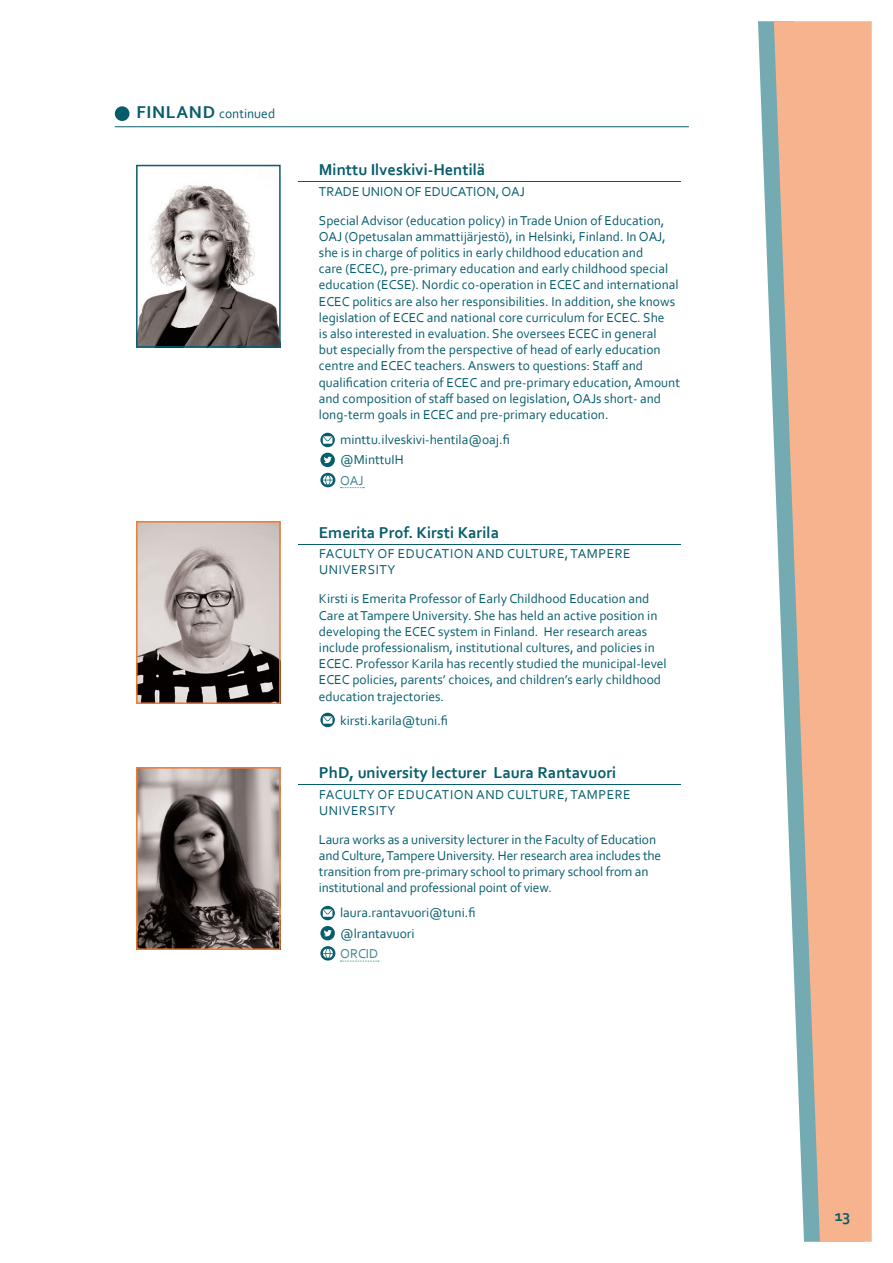
<style>
.page{position:relative;width:893px;height:1263px;background:#fff}
.page>*{position:absolute;margin:0;border:0;box-sizing:border-box;transform-origin:0 0}
.t1{font:700 16.5px "Corbel";color:#085d6d}
.t2{font:13.5px/16.2px "Corbel";color:#085d6d}
.t3{font:13.5px/16.2px "Corbel";letter-spacing:.04em;color:#085d6d}
.t4{font:13.5px "Corbel";color:#3f848f}
.s1{font-weight:700;font-size:18px}
</style>
<div class="page">
<svg style="left:758px;top:21px;width:16px;height:423px"></svg>
<svg style="left:774px;top:21px;width:98px;height:1221px;background:#e6b99d"></svg>
<div style="left:115px;top:106px;width:14px;height:15px;background:#085d6d;border-radius:50%"></div>
<hr style="left:298px;top:182px;width:382px;height:1px;background:#085d6d">
<svg style="left:341px;top:487px;width:23px;height:1px"></svg>
<hr style="left:298px;top:544px;width:382px;height:1px;background:#085d6d">
<hr style="left:298px;top:785px;width:382px;height:1px;background:#085d6d">
<svg style="left:341px;top:961px;width:38px;height:1px"></svg>
<img style="left:139px;top:524px;width:139px;height:177px">
<img style="left:139px;top:185px;width:139px;height:160px">
<img style="left:139px;top:770px;width:139px;height:177px">
<svg style="left:320px;top:906px;width:15px;height:14px"></svg>
<svg style="left:323px;top:909px;width:9px;height:8px"></svg>
<svg style="left:320px;top:713px;width:15px;height:14px"></svg>
<svg style="left:323px;top:716px;width:9px;height:8px"></svg>
<svg style="left:320px;top:433px;width:15px;height:14px"></svg>
<svg style="left:323px;top:436px;width:9px;height:8px"></svg>
<div style="left:136px;top:521px;width:145px;height:183px;border:2px solid #f37a34"></div>
<div style="left:136px;top:165px;width:145px;height:183px;border:2px solid #095e6e"></div>
<div style="left:136px;top:767px;width:145px;height:183px;border:2px solid #f37a34"></div>
<hr style="left:115px;top:126px;width:574px;height:1px;background:#085d6d">
<div style="left:320px;top:926px;width:15px;height:14px;background:#085d6d;border-radius:50%"></div>
<svg style="left:324px;top:930px;width:8px;height:7px"></svg>
<div style="left:320px;top:453px;width:15px;height:14px;background:#085d6d;border-radius:50%"></div>
<svg style="left:324px;top:457px;width:8px;height:6px"></svg>
<div style="left:320px;top:946px;width:15px;height:14px;background:#085d6d;border-radius:50%"></div>
<svg style="left:323px;top:949px;width:10px;height:9px"></svg>
<div style="left:320px;top:473px;width:15px;height:14px;background:#085d6d;border-radius:50%"></div>
<svg style="left:323px;top:475px;width:10px;height:10px"></svg>
<p class="t2" style="left:136px;top:105px;width:140px"><span class="s1">FINLAND</span> continued</p>
<p class="t1" style="left:319px;top:160px;width:168px">Minttu Ilveskivi-Hentilä</p>
<p class="t2" style="left:319px;top:176px;width:347px;line-height:29px">TRADE UNION OF EDUCATION, OAJ<br>Special Advisor (education policy) in Trade Union of Education,</p>
<p class="t2" style="left:319px;top:228px;width:363px">OAJ (Opetusalan ammattijärjestö), in Helsinki, Finland. In OAJ, she is in charge of politics in early childhood education and<br>care (ECEC), pre-primary education and early childhood special education (ECSE). Nordic co-operation in ECEC and international ECEC politics are also her responsibilities. In addition, she knows legislation of ECEC and national core curriculum for ECEC. She<br>is also interested in evaluation. She oversees ECEC in general<br>but especially from the perspective of head of early education centre and ECEC teachers. Answers to questions: Staff and qualification criteria of ECEC and pre-primary education, Amount and composition of staff based on legislation, OAJs short- and long-term goals in ECEC and pre-primary education.</p>
<p class="t2" style="left:340px;top:429px;width:171px;line-height:20.4px">minttu.ilveskivi-hentila@oaj.fi @MinttuIH</p>
<p class="t4" style="left:340px;top:472px;width:25px">OAJ</p>
<p class="t1" style="left:319px;top:522px;width:182px">Emerita Prof. Kirsti Karila</p>
<p class="t3" style="left:319px;top:545px;width:313px">FACULTY OF EDUCATION AND CULTURE, TAMPERE<br>UNIVERSITY</p>
<p class="t2" style="left:319px;top:590px;width:349px">Kirsti is Emerita Professor of Early Childhood Education and Care at Tampere University. She has held an active position in developing the ECEC system in Finland. Her research areas include professionalism, institutional cultures, and policies in ECEC. Professor Karila has recently studied the municipal-level ECEC policies, parents’ choices, and children’s early childhood education trajectories.</p>
<p class="t2" style="left:340px;top:712px;width:110px">kirsti.karila@tuni.fi</p>
<p class="t1" style="left:319px;top:762px;width:299px">PhD, university lecturer Laura Rantavuori</p>
<p class="t3" style="left:319px;top:786px;width:313px">FACULTY OF EDUCATION AND CULTURE, TAMPERE<br>UNIVERSITY</p>
<p class="t2" style="left:319px;top:831px;width:344px">Laura works as a university lecturer in the Faculty of Education and Culture, Tampere University. Her research area includes the transition from pre-primary school to primary school from an institutional and professional point of view.</p>
<p class="t2" style="left:340px;top:902px;width:137px;line-height:20.4px">laura.rantavuori@tuni.fi @lrantavuori</p>
<p class="t4" style="left:340px;top:945px;width:40px">ORCID</p>
<p class="t1" style="left:835px;top:1205px;width:17px">13</p>
</div>
